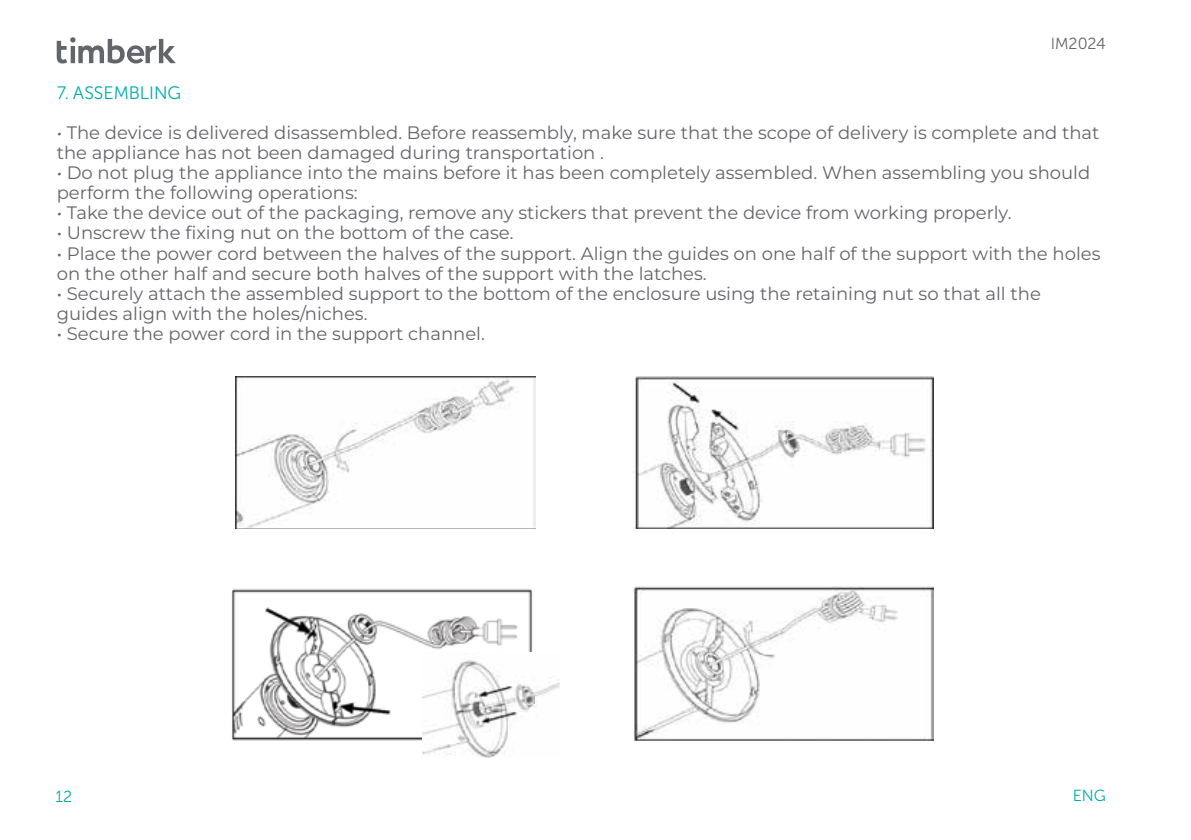
<style>
.page{position:relative;width:1191px;height:840px;background:#fff}
.page>*{position:absolute;margin:0;border:0;box-sizing:border-box;transform-origin:0 0}
.t1{font:18px/20px "Montserrat";color:#62656a}
.t2{font:18px "Museo Sans Cyrl 300";color:#00aca7}
.t3{font:16px "Museo Sans Cyrl 300";color:#62656a}
.t4{font:16px "Museo Sans Cyrl 300";color:#00aca7}
</style>
<div class="page">
<svg style="left:57px;top:37px;width:119px;height:26px"></svg>
<hr style="left:71px;top:46px;width:4px;height:17px;background:#62656a">
<img style="left:634px;top:376px;width:299px;height:152px">
<img style="left:235px;top:376px;width:300px;height:152px">
<img style="left:633px;top:586px;width:300px;height:154px">
<img style="left:232px;top:588px;width:300px;height:152px">
<img style="left:422px;top:679px;width:137px;height:78px">
<img style="left:422px;top:652px;width:112px;height:88px">
<p class="t3" style="left:1050px;top:35px;width:57px">IM2024</p>
<p class="t2" style="left:57px;top:83px;width:126px">7. ASSEMBLING</p>
<p class="t1" style="left:57px;top:122px;width:1044px">• The device is delivered disassembled. Before reassembly, make sure that the scope of delivery is complete and that the appliance has not been damaged during transportation .</p>
<p class="t1" style="left:57px;top:162px;width:1035px">• Do not plug the appliance into the mains before it has been completely assembled. When assembling you should perform the following operations:</p>
<p class="t1" style="left:57px;top:202px;width:956px">• Take the device out of the packaging, remove any stickers that prevent the device from working properly.</p>
<p class="t1" style="left:57px;top:222px;width:458px">• Unscrew the fixing nut on the bottom of the case.</p>
<p class="t1" style="left:57px;top:242px;width:1045px">• Place the power cord between the halves of the support. Align the guides on one half of the support with the holes on the other half and secure both halves of the support with the latches.</p>
<p class="t1" style="left:57px;top:282px;width:985px">• Securely attach the assembled support to the bottom of the enclosure using the retaining nut so that all the guides align with the holes/niches.</p>
<p class="t1" style="left:57px;top:322px;width:430px">• Secure the power cord in the support channel.</p>
<p class="t4" style="left:55px;top:787px;width:18px">12</p>
<p class="t4" style="left:1072px;top:786px;width:35px">ENG</p>
</div>
